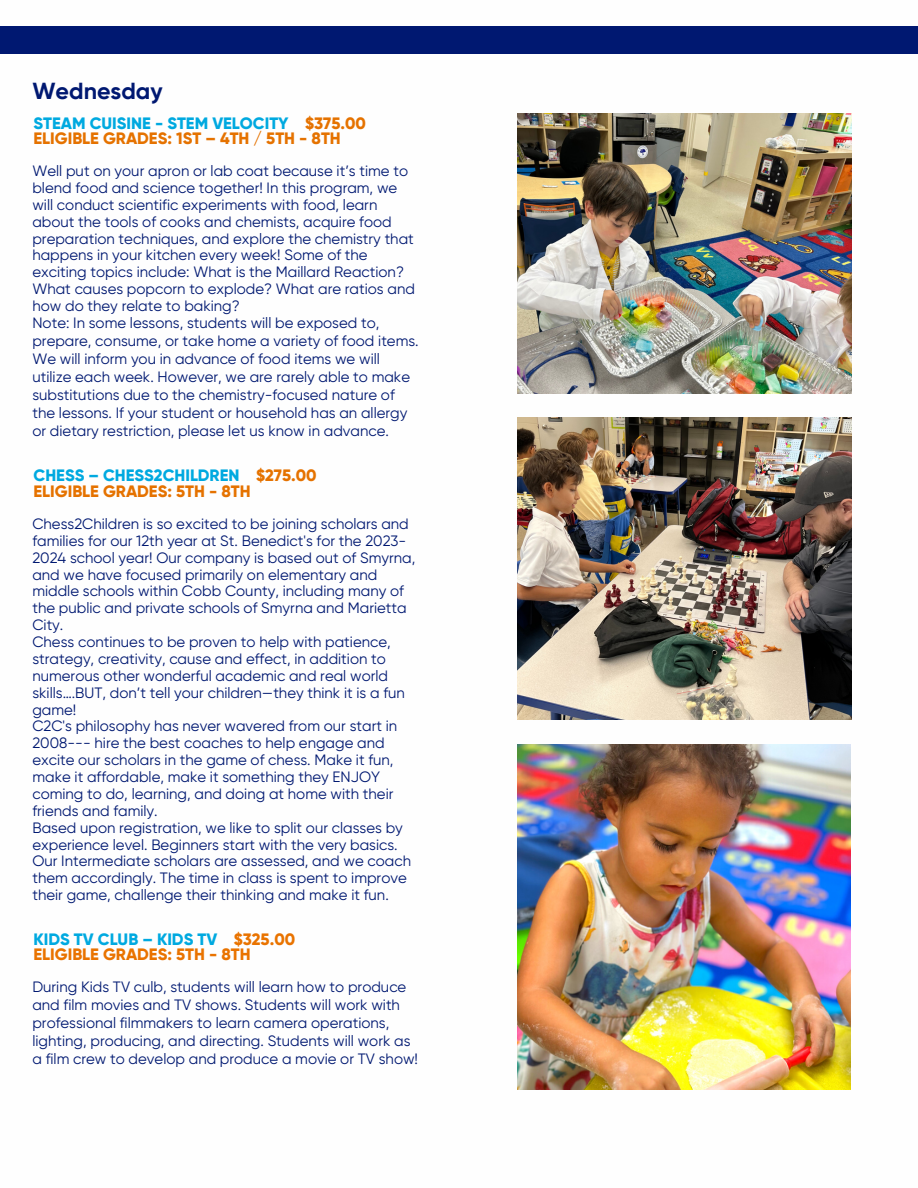
<style>
.page{position:relative;width:918px;height:1188px;background:#fff}
.page>*{position:absolute;margin:0;border:0;box-sizing:border-box;transform-origin:0 0}
.t1{font:700 23.25px "Gilroy";color:#001871}
.t2{font:800 16.5px "Gilroy";color:#00a9e0}
.t3{font:800 16.5px "Gilroy";color:#e57200}
.t4{font:800 16.5px "Gilroy";color:#e97300}
.t5{font:15px/16.8px "Gilroy";color:#001871}
.s1{color:#e57200}
.s2{color:#e97300}
</style>
<div class="page">
<div style="left:0;top:27px;width:918px;height:27px;background:#001871"></div>
<img style="left:517px;top:744px;width:334px;height:346px">
<img style="left:517px;top:418px;width:334px;height:301px">
<img style="left:517px;top:113px;width:334px;height:281px">
<p class="t1" style="left:32px;top:77px;width:132px">Wednesday</p>
<p class="t2" style="left:34px;top:113px;width:334px">STEAM CUISINE - STEM VELOCITY <span class="s1">$375.00</span></p>
<p class="t3" style="left:34px;top:129px;width:309px">ELIGIBLE GRADES: 1ST – 4TH / 5TH - 8TH</p>
<p class="t5" style="left:32px;top:163px;width:384px">Well put on your apron or lab coat because it’s time to blend food and science together! In this program, we will conduct scientific experiments with food, learn about the tools of cooks and chemists, acquire food preparation techniques, and explore the chemistry that happens in your kitchen every week! Some of the exciting topics include: What is the Maillard Reaction?<br>What causes popcorn to explode? What are ratios and how do they relate to baking?</p>
<p class="t5" style="left:32px;top:314px;width:388px;line-height:18px">Note: In some lessons, students will be exposed to, prepare, consume, or take home a variety of food items.<br>We will inform you in advance of food items we will utilize each week. However, we are rarely able to make substitutions due to the chemistry-focused nature of the lessons. If your student or household has an allergy or dietary restriction, please let us know in advance.</p>
<p class="t2" style="left:34px;top:466px;width:284px">CHESS – CHESS2CHILDREN <span class="s1">$275.00</span></p>
<p class="t3" style="left:34px;top:481px;width:219px">ELIGIBLE GRADES: 5TH - 8TH</p>
<p class="t5" style="left:32px;top:515px;width:384px">Chess2Children is so excited to be joining scholars and families for our 12th year at St. Benedict's for the 2023- 2024 school year! Our company is based out of Smyrna, and we have focused primarily on elementary and middle schools within Cobb County, including many of the public and private schools of Smyrna and Marietta City.</p>
<p class="t5" style="left:32px;top:634px;width:374px">Chess continues to be proven to help with patience, strategy, creativity, cause and effect, in addition to numerous other wonderful academic and real world skills….BUT, don’t tell your children—they think it is a fun game!</p>
<p class="t5" style="left:32px;top:718px;width:366px">C2C's philosophy has never wavered from our start in 2008--- hire the best coaches to help engage and excite our scholars in the game of chess. Make it fun, make it affordable, make it something they ENJOY coming to do, learning, and doing at home with their friends and family.</p>
<p class="t5" style="left:32px;top:819px;width:380px">Based upon registration, we like to split our classes by experience level. Beginners start with the very basics.<br>Our Intermediate scholars are assessed, and we coach them accordingly. The time in class is spent to improve their game, challenge their thinking and make it fun.</p>
<p class="t2" style="left:34px;top:929px;width:263px">KIDS TV CLUB – KIDS TV <span class="s2">$325.00</span></p>
<p class="t4" style="left:34px;top:945px;width:219px">ELIGIBLE GRADES: 5TH - 8TH</p>
<p class="t5" style="left:32px;top:978px;width:387px;line-height:18px">During Kids TV culb, students will learn how to produce and film movies and TV shows. Students will work with professional filmmakers to learn camera operations, lighting, producing, and directing. Students will work as a film crew to develop and produce a movie or TV show!</p>
</div>
